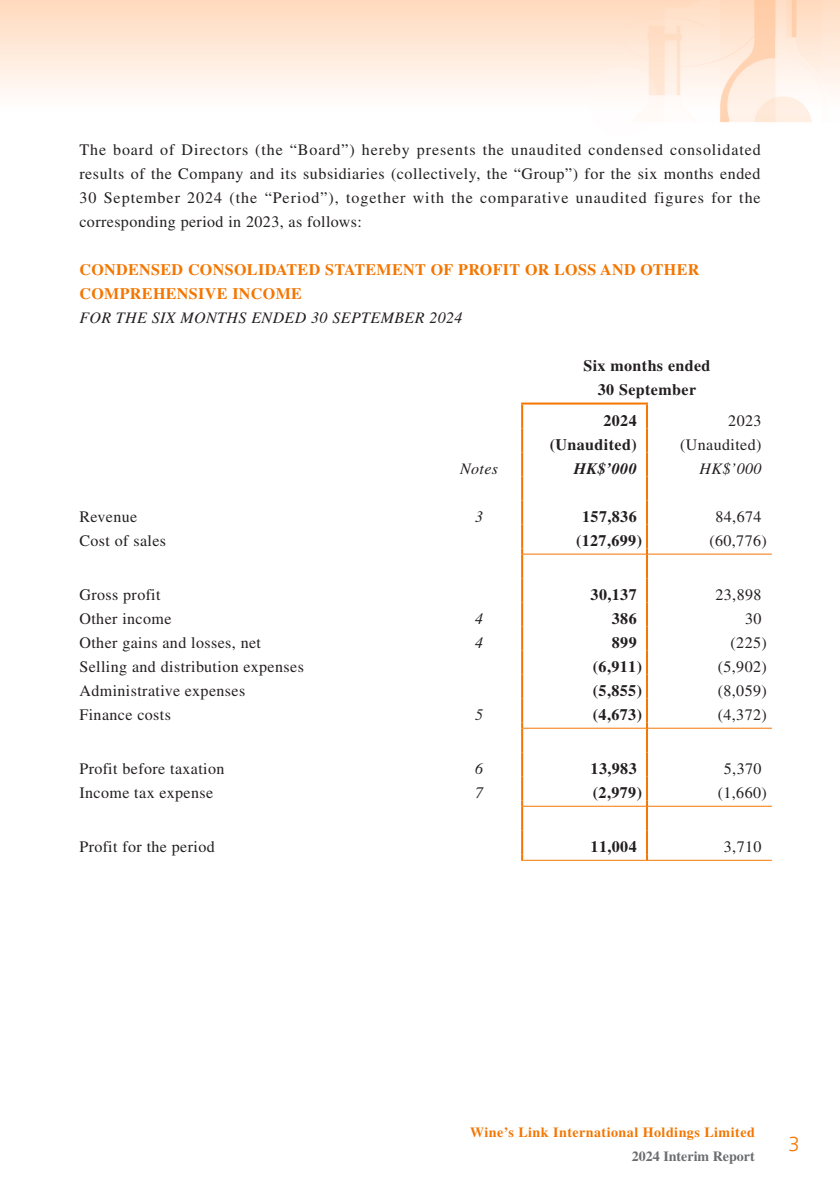
<style>
.page{position:relative;width:840px;height:1191px;background:#fff}
.page>*{position:absolute;margin:0;border:0;box-sizing:border-box;transform-origin:0 0}
.t1{font:300 20px "Frutiger LT Pro";color:#f47600}
.t2{font:16px/24px "Times LT Std";letter-spacing:.025em;color:#231f20;text-align:justify}
.t3{font:700 16px/24px "Times LT Std";letter-spacing:.025em;color:#231f20;text-align:center}
.t4{font:700 16px/24px "Times LT Std";letter-spacing:.025em;color:#f47600}
.t5{font:italic 16px "Times LT Std";letter-spacing:.025em;color:#231f20}
.t6{font:italic 700 16px "Times LT Std";color:#231f20}
.t7{font:700 14px "Times LT Std";letter-spacing:.035em;color:#f47600}
.t8{font:700 14px "Times LT Std";color:#6c6d70}
</style>
<div class="page">
<img style="left:1px;top:0;width:838px;height:861px">
<hr style="left:521px;top:404px;width:2px;height:24px;background:#f47600">
<hr style="left:521px;top:402px;width:126px;height:2px;background:#f47600">
<hr style="left:645px;top:404px;width:2px;height:24px;background:#f47600">
<hr style="left:521px;top:428px;width:2px;height:24px;background:#f47600">
<hr style="left:645px;top:428px;width:2px;height:24px;background:#f47600">
<hr style="left:521px;top:452px;width:2px;height:24px;background:#f47600">
<hr style="left:645px;top:452px;width:2px;height:24px;background:#f47600">
<hr style="left:521px;top:476px;width:2px;height:24px;background:#f47600">
<hr style="left:645px;top:476px;width:2px;height:24px;background:#f47600">
<hr style="left:521px;top:500px;width:2px;height:24px;background:#f47600">
<hr style="left:645px;top:500px;width:2px;height:24px;background:#f47600">
<hr style="left:521px;top:524px;width:2px;height:24px;background:#f47600">
<hr style="left:645px;top:524px;width:2px;height:24px;background:#f47600">
<svg style="left:521px;top:548px;width:2px;height:6px"></svg>
<svg style="left:645px;top:548px;width:2px;height:6px"></svg>
<hr style="left:521px;top:554px;width:2px;height:24px;background:#f47600">
<hr style="left:645px;top:554px;width:2px;height:24px;background:#f47600">
<hr style="left:521px;top:578px;width:2px;height:24px;background:#f47600">
<hr style="left:645px;top:578px;width:2px;height:24px;background:#f47600">
<hr style="left:521px;top:602px;width:2px;height:24px;background:#f47600">
<hr style="left:645px;top:602px;width:2px;height:24px;background:#f47600">
<hr style="left:521px;top:626px;width:2px;height:24px;background:#f47600">
<hr style="left:645px;top:626px;width:2px;height:24px;background:#f47600">
<hr style="left:521px;top:650px;width:2px;height:24px;background:#f47600">
<hr style="left:645px;top:650px;width:2px;height:24px;background:#f47600">
<hr style="left:521px;top:674px;width:2px;height:24px;background:#f47600">
<hr style="left:645px;top:674px;width:2px;height:24px;background:#f47600">
<hr style="left:521px;top:698px;width:2px;height:24px;background:#f47600">
<hr style="left:645px;top:698px;width:2px;height:24px;background:#f47600">
<svg style="left:521px;top:722px;width:2px;height:6px"></svg>
<svg style="left:645px;top:722px;width:2px;height:6px"></svg>
<hr style="left:521px;top:728px;width:2px;height:24px;background:#f47600">
<hr style="left:645px;top:728px;width:2px;height:24px;background:#f47600">
<hr style="left:521px;top:752px;width:2px;height:24px;background:#f47600">
<hr style="left:645px;top:752px;width:2px;height:24px;background:#f47600">
<hr style="left:521px;top:776px;width:2px;height:24px;background:#f47600">
<hr style="left:645px;top:776px;width:2px;height:24px;background:#f47600">
<svg style="left:521px;top:800px;width:2px;height:6px"></svg>
<svg style="left:645px;top:800px;width:2px;height:6px"></svg>
<hr style="left:521px;top:806px;width:2px;height:24px;background:#f47600">
<hr style="left:645px;top:806px;width:2px;height:24px;background:#f47600">
<hr style="left:521px;top:830px;width:2px;height:24px;background:#f47600">
<hr style="left:645px;top:830px;width:2px;height:24px;background:#f47600">
<svg style="left:521px;top:854px;width:2px;height:6px"></svg>
<svg style="left:645px;top:854px;width:2px;height:6px"></svg>
<hr style="left:523px;top:553px;width:122px;height:1px;background:#f47600">
<hr style="left:647px;top:553px;width:124px;height:1px;background:#f47600">
<hr style="left:523px;top:727px;width:122px;height:1px;background:#f47600">
<hr style="left:647px;top:727px;width:124px;height:1px;background:#f47600">
<hr style="left:523px;top:805px;width:122px;height:1px;background:#f47600">
<hr style="left:647px;top:805px;width:124px;height:1px;background:#f47600">
<hr style="left:523px;top:859px;width:122px;height:1px;background:#f47600">
<hr style="left:647px;top:859px;width:124px;height:1px;background:#f47600">
<p class="t2" style="left:79px;top:138px;width:682px">The board of Directors (the “Board”) hereby presents the unaudited condensed consolidated results of the Company and its subsidiaries (collectively, the “Group”) for the six months ended 30 September 2024 (the “Period”), together with the comparative unaudited figures for the corresponding period in 2023, as follows:</p>
<p class="t4" style="left:79px;top:257px;width:621px">CONDENSED CONSOLIDATED STATEMENT OF PROFIT OR LOSS AND OTHER<br>COMPREHENSIVE INCOME</p>
<p class="t5" style="left:79px;top:309px;width:384px">FOR THE SIX MONTHS ENDED 30 SEPTEMBER 2024</p>
<p class="t3" style="left:583px;top:353px;width:128px">Six months ended<br>30 September</p>
<p class="t3" style="left:603px;top:408px;width:35px">2024</p>
<p class="t2" style="left:727px;top:408px;width:35px">2023</p>
<p class="t3" style="left:549px;top:432px;width:88px">(Unaudited)</p>
<p class="t2" style="left:679px;top:432px;width:83px">(Unaudited)</p>
<p class="t5" style="left:460px;top:460px;width:40px">Notes</p>
<p class="t6" style="left:573px;top:459px;width:64px">HK$’000</p>
<p class="t5" style="left:699px;top:460px;width:63px">HK$’000</p>
<p class="t2" style="left:79px;top:504px;width:59px">Revenue</p>
<p class="t5" style="left:475px;top:508px;width:9px">3</p>
<p class="t3" style="left:582px;top:504px;width:56px">157,836</p>
<p class="t2" style="left:715px;top:504px;width:47px">84,674</p>
<p class="t2" style="left:79px;top:528px;width:88px">Cost of sales</p>
<p class="t3" style="left:575px;top:528px;width:67px">(127,699)</p>
<p class="t2" style="left:709px;top:528px;width:59px">(60,776)</p>
<p class="t2" style="left:79px;top:582px;width:82px">Gross profit</p>
<p class="t3" style="left:590px;top:582px;width:47px">30,137</p>
<p class="t2" style="left:715px;top:582px;width:47px">23,898</p>
<p class="t2" style="left:79px;top:606px;width:93px">Other income</p>
<p class="t5" style="left:475px;top:610px;width:9px">4</p>
<p class="t3" style="left:611px;top:606px;width:26px">386</p>
<p class="t2" style="left:744px;top:606px;width:18px">30</p>
<p class="t2" style="left:79px;top:630px;width:183px">Other gains and losses, net</p>
<p class="t5" style="left:475px;top:634px;width:9px">4</p>
<p class="t3" style="left:611px;top:630px;width:26px">899</p>
<p class="t2" style="left:730px;top:630px;width:38px">(225)</p>
<p class="t2" style="left:79px;top:654px;width:226px">Selling and distribution expenses</p>
<p class="t3" style="left:592px;top:654px;width:51px">(6,911)</p>
<p class="t2" style="left:717px;top:654px;width:51px">(5,902)</p>
<p class="t2" style="left:79px;top:678px;width:167px">Administrative expenses</p>
<p class="t3" style="left:592px;top:678px;width:51px">(5,855)</p>
<p class="t2" style="left:717px;top:678px;width:51px">(8,059)</p>
<p class="t2" style="left:79px;top:702px;width:93px">Finance costs</p>
<p class="t5" style="left:475px;top:706px;width:9px">5</p>
<p class="t3" style="left:592px;top:702px;width:51px">(4,673)</p>
<p class="t2" style="left:717px;top:702px;width:51px">(4,372)</p>
<p class="t2" style="left:79px;top:756px;width:146px">Profit before taxation</p>
<p class="t5" style="left:475px;top:760px;width:9px">6</p>
<p class="t3" style="left:590px;top:756px;width:47px">13,983</p>
<p class="t2" style="left:723px;top:756px;width:39px">5,370</p>
<p class="t2" style="left:79px;top:780px;width:135px">Income tax expense</p>
<p class="t5" style="left:475px;top:784px;width:9px">7</p>
<p class="t3" style="left:592px;top:780px;width:51px">(2,979)</p>
<p class="t2" style="left:717px;top:780px;width:51px">(1,660)</p>
<p class="t2" style="left:79px;top:834px;width:137px">Profit for the period</p>
<p class="t3" style="left:590px;top:834px;width:47px">11,004</p>
<p class="t2" style="left:723px;top:834px;width:39px">3,710</p>
<p class="t7" style="left:470px;top:1123px;width:286px">Wine’s Link International Holdings Limited</p>
<p class="t8" style="left:631px;top:1147px;width:124px">2024 Interim Report</p>
<p class="t1" style="left:788px;top:1132px;width:13px">3</p>
</div>
